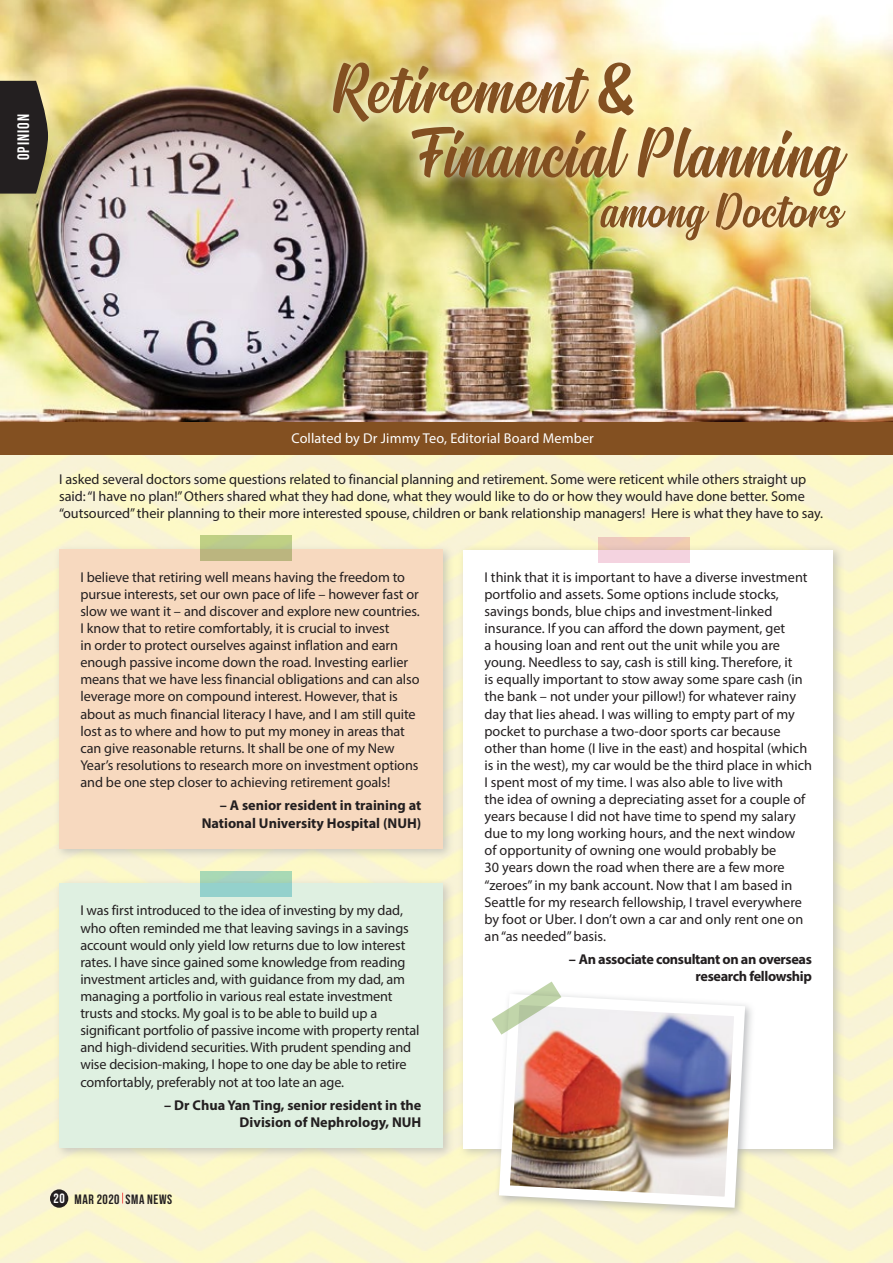
<style>
.page{position:relative;width:893px;height:1263px;background:#fff}
.page>*{position:absolute;margin:0;border:0;box-sizing:border-box;transform-origin:0 0}
.t1{font:78px "Signatra DEMO";letter-spacing:.025em;color:#835021}
.t2{font:54px "Signatra DEMO";letter-spacing:.025em;color:#835021}
.t3{font:700 16.5px "Bebas Neue";letter-spacing:.065em;color:#fff}
.t4{font:14.25px/17.1px "Myriad Pro";letter-spacing:-.005em;color:#231f20}
.t5{font:700 14.25px/17.1px "Myriad Pro";color:#231f20;text-align:right}
.t6{font:700 14.25px/17.1px "Myriad Pro";letter-spacing:-.025em;color:#231f20;text-align:right}
.t7{font:14.25px "Myriad Pro";letter-spacing:.01em;color:#fff}
.t8{font:700 13.5px "Bebas Neue";letter-spacing:.04em;color:#231f20}
.s1{font-weight:400;color:#fff}
.s2{font-weight:400}
</style>
<div class="page">
<img style="left:0;top:0;width:893px;height:422px">
<div style="left:54px;top:878px;width:400px;height:281px;background:#a7a9ac;opacity:.55"></div>
<div style="left:59px;top:883px;width:384px;height:265px;background:#dff0e1"></div>
<div style="left:54px;top:545px;width:400px;height:315px;background:#a7a9ac;opacity:.55"></div>
<div style="left:59px;top:550px;width:384px;height:299px;background:#f7d9bf"></div>
<div style="left:458px;top:545px;width:386px;height:614px;background:#a7a9ac;opacity:.55"></div>
<div style="left:463px;top:550px;width:370px;height:598px;background:#fff"></div>
<div style="left:200px;top:535px;width:91px;height:26px;background:linear-gradient(to bottom,#bdd58c,#bab07d)"></div>
<svg style="left:598px;top:537px;width:91px;height:25px;background:#efcdcb"></svg>
<svg style="left:200px;top:871px;width:91px;height:25px;background:#9cd2c3"></svg>
<div style="left:0;top:422px;width:893px;height:33px;background:#835021"></div>
<div style="left:494px;top:989px;width:261px;height:230px;background:#a7a9ac;opacity:.75"></div>
<img style="left:493px;top:989px;width:258px;height:224px">
<svg style="left:492px;top:981px;width:69px;height:54px"></svg>
<div style="left:324px;top:53px;width:319px;height:77px;background:#fff;opacity:.75"></div>
<div style="left:403px;top:118px;width:453px;height:86px;background:#fff;opacity:.75"></div>
<div style="left:592px;top:185px;width:262px;height:64px;background:#fff;opacity:.75"></div>
<div style="left:50px;top:1189px;width:18px;height:19px;background:#231f20;border-radius:50%"></div>
<svg style="left:0;top:81px;width:48px;height:113px;background:#35302b"></svg>
<p class="t3" style="left:14px;top:160px;width:48px;rotate:-90deg">OPINION</p>
<h1 class="t1" style="left:333px;top:58px;width:305px">Retirement &amp;</h1>
<h1 class="t1" style="left:420px;top:122px;width:422px">Financial Planning</h1>
<h2 class="t2" style="left:600px;top:189px;width:242px">among Doctors</h2>
<p class="t7" style="left:291px;top:429px;width:304px">Collated by Dr Jimmy Teo, Editorial Board Member</p>
<p class="t4" style="left:59px;top:470px;width:765px">I asked several doctors some questions related to financial planning and retirement. Some were reticent while others straight up said: “I have no plan!” Others shared what they had done, what they would like to do or how they would have done better. Some “outsourced” their planning to their more interested spouse, children or bank relationship managers! Here is what they have to say.</p>
<p class="t4" style="left:80px;top:568px;width:341px">I believe that retiring well means having the freedom to pursue interests, set our own pace of life – however fast or slow we want it – and discover and explore new countries.<br>I know that to retire comfortably, it is crucial to invest<br>in order to protect ourselves against inflation and earn enough passive income down the road. Investing earlier means that we have less financial obligations and can also leverage more on compound interest. However, that is about as much financial literacy I have, and I am still quite lost as to where and how to put my money in areas that can give reasonable returns. It shall be one of my New Year’s resolutions to research more on investment options and be one step closer to achieving retirement goals!</p>
<p class="t5" style="left:202px;top:797px;width:221px">– A senior resident in training at<br>National University Hospital (NUH)</p>
<p class="t4" style="left:80px;top:902px;width:341px">I was first introduced to the idea of investing by my dad, who often reminded me that leaving savings in a savings account would only yield low returns due to low interest rates. I have since gained some knowledge from reading investment articles and, with guidance from my dad, am managing a portfolio in various real estate investment trusts and stocks. My goal is to be able to build up a significant portfolio of passive income with property rental and high-dividend securities. With prudent spending and wise decision-making, I hope to one day be able to retire comfortably, preferably not at too late an age.</p>
<p class="t5" style="left:164px;top:1096px;width:259px">– Dr Chua Yan Ting, senior resident in the<br>Division of Nephrology, NUH</p>
<p class="t8" style="left:54px;top:1191px;width:120px"><span class="s1">20</span> MAR 2020 <span class="s2">SMA NEWS</span></p>
<p class="t4" style="left:484px;top:568px;width:329px">I think that it is important to have a diverse investment portfolio and assets. Some options include stocks, savings bonds, blue chips and investment-linked insurance. If you can afford the down payment, get<br>a housing loan and rent out the unit while you are young. Needless to say, cash is still king. Therefore, it<br>is equally important to stow away some spare cash (in the bank – not under your pillow!) for whatever rainy day that lies ahead. I was willing to empty part of my pocket to purchase a two-door sports car because other than home (I live in the east) and hospital (which is in the west), my car would be the third place in which I spent most of my time. I was also able to live with<br>the idea of owning a depreciating asset for a couple of years because I did not have time to spend my salary due to my long working hours, and the next window<br>of opportunity of owning one would probably be<br>30 years down the road when there are a few more “zeroes” in my bank account. Now that I am based in Seattle for my research fellowship, I travel everywhere by foot or Uber. I don’t own a car and only rent one on an “as needed” basis.</p>
<p class="t6" style="left:569px;top:950px;width:245px">– An associate consultant on an overseas research fellowship</p>
</div>
